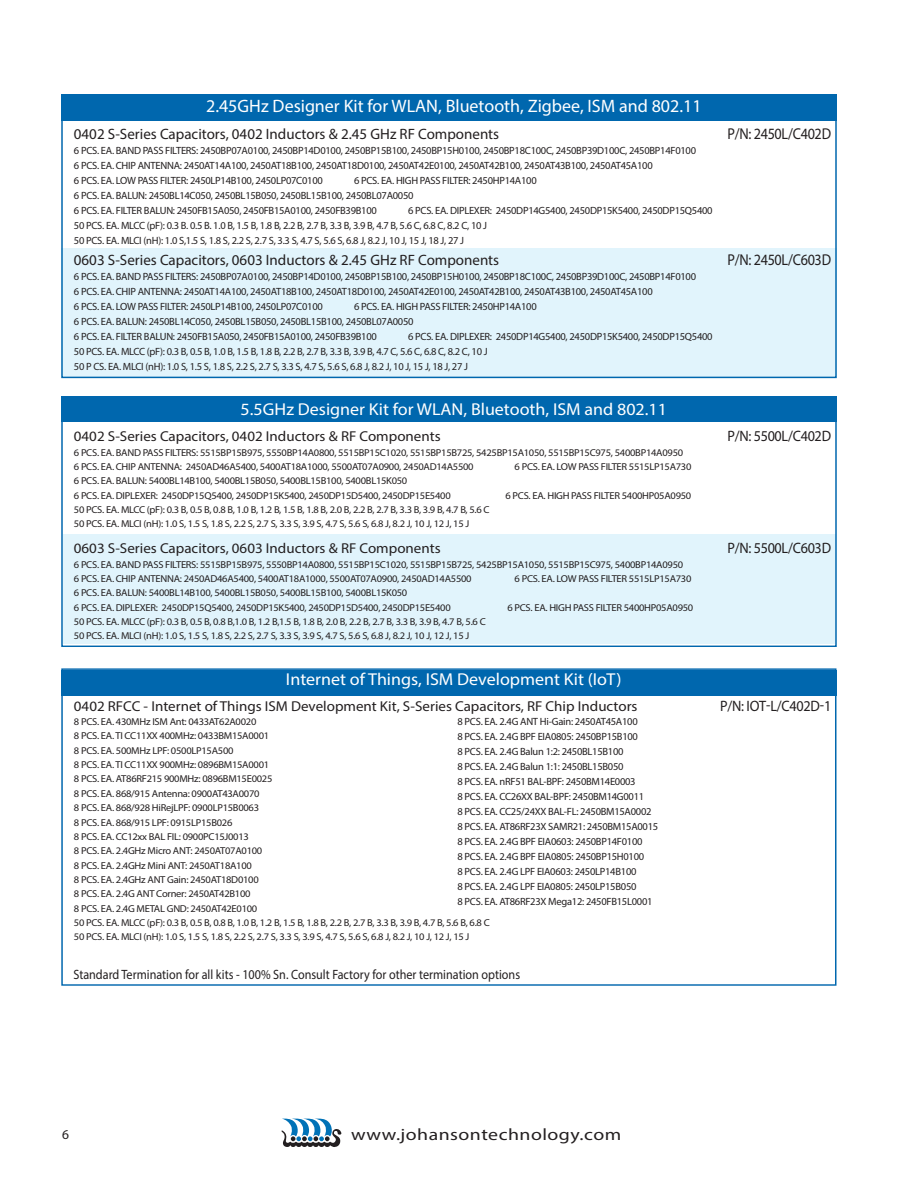
<style>
.page{position:relative;width:918px;height:1188px;background:#fff}
.page>*{position:absolute;margin:0;border:0;box-sizing:border-box;transform-origin:0 0}
.t1{font:18px "Myriad Pro";color:#fff}
.t2{font:17.25px "Myriad Pro";color:#fff;scale:1.05 1}
.t3{font:16.5px "Myriad Pro";letter-spacing:.025em;color:#231f20;scale:1.2 1}
.t4{font:15.75px "Myriad Pro";letter-spacing:-.025em;color:#231f20;scale:.9 1}
.t5{font:15px "Myriad Pro";color:#231f20}
.t6{font:15px "Myriad Pro";letter-spacing:-.025em;color:#231f20;scale:.94 1}
.t7{font:15px "Myriad Pro";letter-spacing:-.02em;color:#231f20;scale:.94 1}
.t8{font:14.4px "Myriad Pro";color:#231f20;scale:1.05 1}
.t9{font:13.5px "Myriad Pro";color:#231f20;scale:.9 1}
.t10{font:13.5px "Myriad Pro";color:#231f20}
.t11{font:10.5px/15px "Myriad Pro";letter-spacing:-.025em;color:#231f20}
.t12{font:10.05px/14.4px "Myriad Pro";letter-spacing:-.025em;color:#231f20;scale:1.05 1}
</style>
<div class="page">
<svg style="left:281px;top:1119px;width:61px;height:28px"></svg>
<div style="left:61px;top:396px;width:776px;height:26px;background:#0067ae"></div>
<div style="left:64px;top:534px;width:772px;height:110px;background:#e1f4fc"></div>
<div style="left:61px;top:399px;width:776px;height:248px;border:1px solid #0067ae"></div>
<div style="left:61px;top:670px;width:776px;height:25px;background:#0067ae"></div>
<div style="left:61px;top:94px;width:776px;height:28px;background:#0067ae"></div>
<div style="left:61px;top:249px;width:776px;height:129px;background:#e1f4fc"></div>
<div style="left:61px;top:94px;width:776px;height:284px;border:2px solid #0067ae"></div>
<h1 class="t1" style="left:206px;top:95px;width:497px">2.45GHz Designer Kit for WLAN, Bluetooth, Zigbee, ISM and 802.11</h1>
<h3 class="t5" style="left:74px;top:124px;width:427px">0402 S-Series Capacitors, 0402 Inductors &amp; 2.45 GHz RF Components</h3>
<h3 class="t4" style="left:728px;top:124px;width:117px">P/N: 2450L/C402D</h3>
<p class="t11" style="left:74px;top:142px;width:624px">6 PCS. EA. BAND PASS FILTERS: 2450BP07A0100, 2450BP14D0100, 2450BP15B100, 2450BP15H0100, 2450BP18C100C, 2450BP39D100C, 2450BP14F0100<br>6 PCS. EA. CHIP ANTENNA: 2450AT14A100, 2450AT18B100, 2450AT18D0100, 2450AT42E0100, 2450AT42B100, 2450AT43B100, 2450AT45A100<br>6 PCS. EA. LOW PASS FILTER: 2450LP14B100, 2450LP07C0100</p>
<p class="t11" style="left:74px;top:172px;width:464px;text-indent:280px">6 PCS. EA. HIGH PASS FILTER: 2450HP14A100<br>6 PCS. EA. BALUN: 2450BL14C050, 2450BL15B050, 2450BL15B100, 2450BL07A0050<br>6 PCS. EA. FILTER BALUN: 2450FB15A050, 2450FB15A0100, 2450FB39B100</p>
<p class="t11" style="left:74px;top:202px;width:640px;text-indent:334px">6 PCS. EA. DIPLEXER: 2450DP14G5400, 2450DP15K5400, 2450DP15Q5400<br>50 PCS. EA. MLCC (pF): 0.3 B. 0.5 B. 1.0 B, 1.5 B, 1.8 B, 2.2 B, 2.7 B, 3.3 B, 3.9 B, 4.7 B, 5.6 C, 6.8 C, 8.2 C, 10 J<br>50 PCS. EA. MLCI (nH): 1.0 S,1.5 S, 1.8 S, 2.2 S, 2.7 S, 3.3 S, 4.7 S, 5.6 S, 6.8 J, 8.2 J, 10 J, 15 J, 18 J, 27 J</p>
<h3 class="t5" style="left:74px;top:250px;width:427px">0603 S-Series Capacitors, 0603 Inductors &amp; 2.45 GHz RF Components</h3>
<h3 class="t4" style="left:728px;top:250px;width:117px">P/N: 2450L/C603D</h3>
<p class="t11" style="left:74px;top:268px;width:624px">6 PCS. EA. BAND PASS FILTERS: 2450BP07A0100, 2450BP14D0100, 2450BP15B100, 2450BP15H0100, 2450BP18C100C, 2450BP39D100C, 2450BP14F0100<br>6 PCS. EA. CHIP ANTENNA: 2450AT14A100, 2450AT18B100, 2450AT18D0100, 2450AT42E0100, 2450AT42B100, 2450AT43B100, 2450AT45A100<br>6 PCS. EA. LOW PASS FILTER: 2450LP14B100, 2450LP07C0100</p>
<p class="t11" style="left:74px;top:298px;width:464px;text-indent:280px">6 PCS. EA. HIGH PASS FILTER: 2450HP14A100<br>6 PCS. EA. BALUN: 2450BL14C050, 2450BL15B050, 2450BL15B100, 2450BL07A0050<br>6 PCS. EA. FILTER BALUN: 2450FB15A050, 2450FB15A0100, 2450FB39B100</p>
<p class="t11" style="left:74px;top:328px;width:640px;text-indent:334px">6 PCS. EA. DIPLEXER: 2450DP14G5400, 2450DP15K5400, 2450DP15Q5400<br>50 PCS. EA. MLCC (pF): 0.3 B, 0.5 B, 1.0 B, 1.5 B, 1.8 B, 2.2 B, 2.7 B, 3.3 B, 3.9 B, 4.7 C, 5.6 C, 6.8 C, 8.2 C, 10 J<br>50 P CS. EA. MLCI (nH): 1.0 S, 1.5 S, 1.8 S, 2.2 S, 2.7 S, 3.3 S, 4.7 S, 5.6 S, 6.8 J, 8.2 J, 10 J, 15 J, 18 J, 27 J</p>
<h2 class="t2" style="left:241px;top:399px;width:408px">5.5GHz Designer Kit for WLAN, Bluetooth, ISM and 802.11</h2>
<h3 class="t8" style="left:74px;top:428px;width:351px">0402 S-Series Capacitors, 0402 Inductors &amp; RF Components</h3>
<h3 class="t6" style="left:728px;top:427px;width:112px">P/N: 5500L/C402D</h3>
<p class="t12" style="left:74px;top:445px;width:582px">6 PCS. EA. BAND PASS FILTERS: 5515BP15B975, 5550BP14A0800, 5515BP15C1020, 5515BP15B725, 5425BP15A1050, 5515BP15C975, 5400BP14A0950<br>6 PCS. EA. CHIP ANTENNA: 2450AD46A5400, 5400AT18A1000, 5500AT07A0900, 2450AD14A5500</p>
<p class="t12" style="left:515px;top:459px;width:170px">6 PCS. EA. LOW PASS FILTER 5515LP15A730</p>
<p class="t12" style="left:74px;top:474px;width:360px">6 PCS. EA. BALUN: 5400BL14B100, 5400BL15B050, 5400BL15B100, 5400BL15K050<br>6 PCS. EA. DIPLEXER: 2450DP15Q5400, 2450DP15K5400, 2450DP15D5400, 2450DP15E5400</p>
<p class="t12" style="left:505px;top:488px;width:179px">6 PCS. EA. HIGH PASS FILTER 5400HP05A0950</p>
<p class="t12" style="left:74px;top:502px;width:398px">50 PCS. EA. MLCC (pF): 0.3 B, 0.5 B, 0.8 B, 1.0 B, 1.2 B, 1.5 B, 1.8 B, 2.0 B, 2.2 B, 2.7 B, 3.3 B, 3.9 B, 4.7 B, 5.6 C<br>50 PCS. EA. MLCI (nH): 1.0 S, 1.5 S, 1.8 S, 2.2 S, 2.7 S, 3.3 S, 3.9 S, 4.7 S, 5.6 S, 6.8 J, 8.2 J, 10 J, 12 J, 15 J</p>
<h3 class="t8" style="left:74px;top:539px;width:351px">0603 S-Series Capacitors, 0603 Inductors &amp; RF Components</h3>
<h3 class="t6" style="left:728px;top:539px;width:112px">P/N: 5500L/C603D</h3>
<p class="t12" style="left:74px;top:557px;width:582px">6 PCS. EA. BAND PASS FILTERS: 5515BP15B975, 5550BP14A0800, 5515BP15C1020, 5515BP15B725, 5425BP15A1050, 5515BP15C975, 5400BP14A0950<br>6 PCS. EA. CHIP ANTENNA: 2450AD46A5400, 5400AT18A1000, 5500AT07A0900, 2450AD14A5500</p>
<p class="t12" style="left:515px;top:571px;width:170px">6 PCS. EA. LOW PASS FILTER 5515LP15A730</p>
<p class="t12" style="left:74px;top:586px;width:360px">6 PCS. EA. BALUN: 5400BL14B100, 5400BL15B050, 5400BL15B100, 5400BL15K050<br>6 PCS. EA. DIPLEXER: 2450DP15Q5400, 2450DP15K5400, 2450DP15D5400, 2450DP15E5400</p>
<p class="t12" style="left:507px;top:600px;width:179px">6 PCS. EA. HIGH PASS FILTER 5400HP05A0950</p>
<p class="t12" style="left:74px;top:614px;width:394px">50 PCS. EA. MLCC (pF): 0.3 B, 0.5 B, 0.8 B,1.0 B, 1.2 B,1.5 B, 1.8 B, 2.0 B, 2.2 B, 2.7 B, 3.3 B, 3.9 B, 4.7 B, 5.6 C<br>50 PCS. EA. MLCI (nH): 1.0 S, 1.5 S, 1.8 S, 2.2 S, 2.7 S, 3.3 S, 3.9 S, 4.7 S, 5.6 S, 6.8 J, 8.2 J, 10 J, 12 J, 15 J</p>
<h2 class="t2" style="left:286px;top:668px;width:321px">Internet of Things, ISM Development Kit (IoT)</h2>
<h3 class="t8" style="left:74px;top:697px;width:538px">0402 RFCC - Internet of Things ISM Development Kit, S-Series Capacitors, RF Chip Inductors</h3>
<h3 class="t7" style="left:720px;top:696px;width:120px">P/N: IOT-L/C402D-1</h3>
<p class="t12" style="left:74px;top:714px;width:398px">8 PCS. EA. 430MHz ISM Ant: 0433AT62A0020<br>8 PCS. EA. TI CC11XX 400MHz: 0433BM15A0001<br>8 PCS. EA. 500MHz LPF: 0500LP15A500<br>8 PCS. EA. TI CC11XX 900MHz: 0896BM15A0001<br>8 PCS. EA. AT86RF215 900MHz: 0896BM15E0025<br>8 PCS. EA. 868/915 Antenna: 0900AT43A0070<br>8 PCS. EA. 868/928 HiRejLPF: 0900LP15B0063<br>8 PCS. EA. 868/915 LPF: 0915LP15B026<br>8 PCS. EA. CC12xx BAL FIL: 0900PC15J0013<br>8 PCS. EA. 2.4GHz Micro ANT: 2450AT07A0100<br>8 PCS. EA. 2.4GHz Mini ANT: 2450AT18A100<br>8 PCS. EA. 2.4GHz ANT Gain: 2450AT18D0100<br>8 PCS. EA. 2.4G ANT Corner: 2450AT42B100<br>8 PCS. EA. 2.4G METAL GND: 2450AT42E0100<br>50 PCS. EA. MLCC (pF): 0.3 B, 0.5 B, 0.8 B, 1.0 B, 1.2 B, 1.5 B, 1.8 B, 2.2 B, 2.7 B, 3.3 B, 3.9 B, 4.7 B, 5.6 B, 6.8 C 50 PCS. EA. MLCI (nH): 1.0 S, 1.5 S, 1.8 S, 2.2 S, 2.7 S, 3.3 S, 3.9 S, 4.7 S, 5.6 S, 6.8 J, 8.2 J, 10 J, 12 J, 15 J</p>
<h3 class="t9" style="left:73px;top:966px;width:498px">Standard Termination for all kits - 100% Sn. Consult Factory for other termination options</h3>
<p class="t11" style="left:458px;top:714px;width:202px">8 PCS. EA. 2.4G ANT Hi-Gain: 2450AT45A100<br>8 PCS. EA. 2.4G BPF EIA0805: 2450BP15B100<br>8 PCS. EA. 2.4G Balun 1:2: 2450BL15B100<br>8 PCS. EA. 2.4G Balun 1:1: 2450BL15B050<br>8 PCS. EA. nRF51 BAL-BPF: 2450BM14E0003<br>8 PCS. EA. CC26XX BAL-BPF: 2450BM14G0011<br>8 PCS. EA. CC25/24XX BAL-FL: 2450BM15A0002<br>8 PCS. EA. AT86RF23X SAMR21: 2450BM15A0015<br>8 PCS. EA. 2.4G BPF EIA0603: 2450BP14F0100<br>8 PCS. EA. 2.4G BPF EIA0805: 2450BP15H0100<br>8 PCS. EA. 2.4G LPF EIA0603: 2450LP14B100<br>8 PCS. EA. 2.4G LPF EIA0805: 2450LP15B050<br>8 PCS. EA. AT86RF23X Mega12: 2450FB15L0001</p>
<h3 class="t10" style="left:62px;top:1126px;width:8px">6</h3>
<h3 class="t3" style="left:351px;top:1124px;width:227px">www.johansontechnology.com</h3>
</div>
